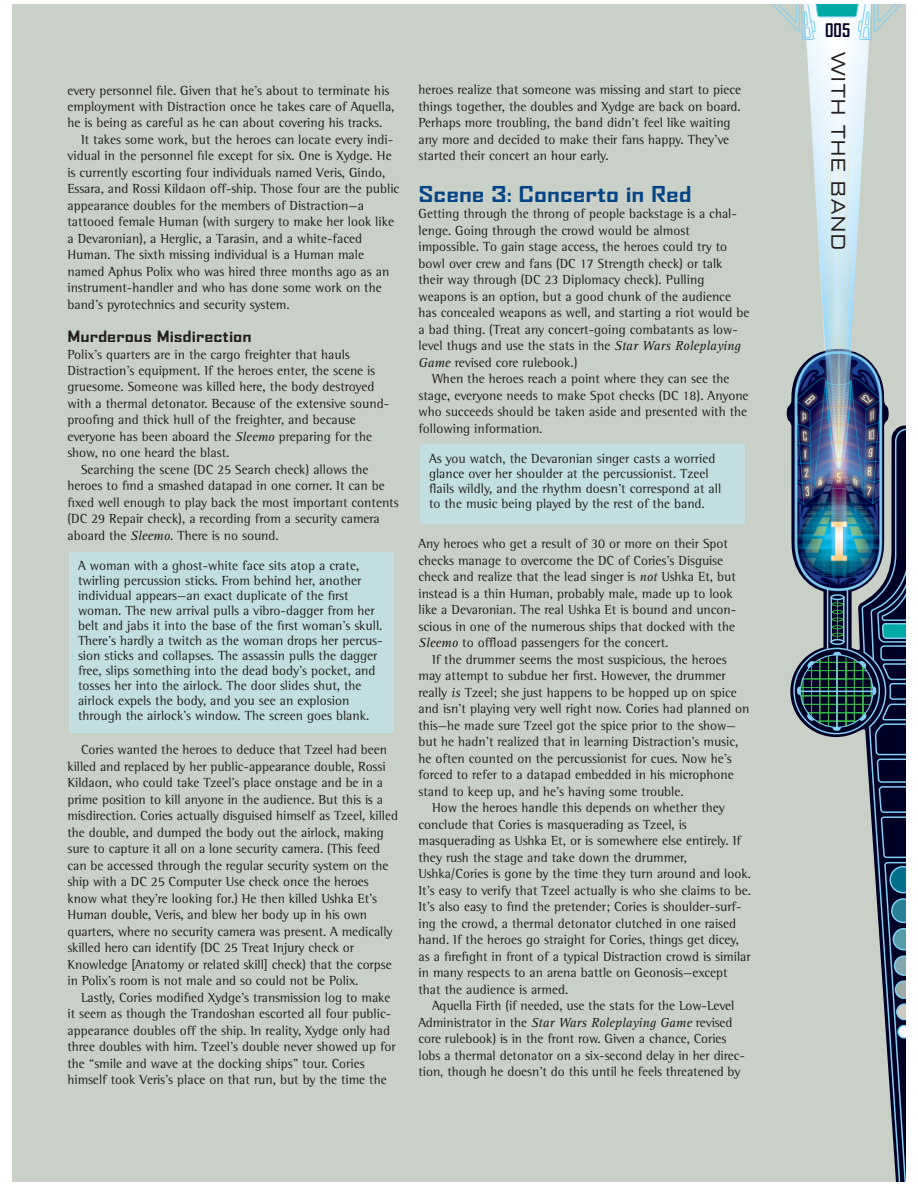
<style>
.page{position:relative;width:918px;height:1188px;background:#fff}
.page>*{position:absolute;margin:0;border:0;box-sizing:border-box;transform-origin:0 0}
.t1{font:700 expanded 21px "Agency FB";color:#034387}
.t2{font:expanded 18px "Agency FB";color:#231f1f}
.t3{font:700 18px "Agency FB";color:#000025}
.t4{font:700 expanded 15px "Agency FB";color:#231f1f}
.t5{font:13.5px/16.5px "Rotis Semi Serif";color:#231f1f}
.s1{font-family:"Rotis Serif";font-style:italic}
</style>
<div class="page">
<div style="left:12px;top:4px;width:894px;height:1178px;background:#c8d0c7"></div>
<img style="left:787px;top:40px;width:102px;height:517px">
<svg style="left:772px;top:4px;width:130px;height:36px"></svg>
<img style="left:793px;top:428px;width:113px;height:754px">
<div style="left:420px;top:444px;width:325px;height:79px;background:#c2dee0"></div>
<div style="left:69px;top:552px;width:325px;height:181px;background:#c2dee0"></div>
<p class="t5" style="left:68px;top:83px;width:323px">every personnel file. Given that he’s about to terminate his</p>
<p class="t5" style="left:68px;top:99px;width:329px">employment with Distraction once he takes care of Aquella,</p>
<p class="t5" style="left:68px;top:116px;width:316px">he is being as careful as he can about covering his tracks.</p>
<p class="t5" style="left:81px;top:132px;width:314px">It takes some work, but the heroes can locate every indi-</p>
<p class="t5" style="left:68px;top:149px;width:326px">vidual in the personnel file except for six. One is Xydge. He</p>
<p class="t5" style="left:68px;top:165px;width:319px">is currently escorting four individuals named Veris, Gindo,</p>
<p class="t5" style="left:68px;top:182px;width:333px">Essara, and Rossi Kildaon off-ship. Those four are the public</p>
<p class="t5" style="left:68px;top:198px;width:298px">appearance doubles for the members of Distraction—a</p>
<p class="t5" style="left:68px;top:215px;width:328px">tattooed female Human (with surgery to make her look like</p>
<p class="t5" style="left:68px;top:231px;width:296px">a Devaronian), a Herglic, a Tarasin, and a white-faced</p>
<p class="t5" style="left:68px;top:248px;width:298px">Human. The sixth missing individual is a Human male</p>
<p class="t5" style="left:68px;top:264px;width:323px">named Aphus Polix who was hired three months ago as an</p>
<p class="t5" style="left:68px;top:281px;width:316px">instrument-handler and who has done some work on the</p>
<p class="t5" style="left:68px;top:297px;width:224px">band’s pyrotechnics and security system.</p>
<p class="t4" style="left:68px;top:331px;width:186px">Murderous Misdirection</p>
<p class="t5" style="left:68px;top:347px;width:284px">Polix’s quarters are in the cargo freighter that hauls</p>
<p class="t5" style="left:68px;top:363px;width:309px">Distraction’s equipment. If the heroes enter, the scene is</p>
<p class="t5" style="left:68px;top:380px;width:308px">gruesome. Someone was killed here, the body destroyed</p>
<p class="t5" style="left:68px;top:396px;width:323px">with a thermal detonator. Because of the extensive sound-</p>
<p class="t5" style="left:68px;top:413px;width:290px">proofing and thick hull of the freighter, and because</p>
<p class="t5" style="left:68px;top:429px;width:306px">everyone has been aboard the <span class="s1">Sleemo</span> preparing for the</p>
<p class="t5" style="left:68px;top:446px;width:164px">show, no one heard the blast.</p>
<p class="t5" style="left:81px;top:462px;width:289px">Searching the scene (DC 25 Search check) allows the</p>
<p class="t5" style="left:68px;top:479px;width:319px">heroes to find a smashed datapad in one corner. It can be</p>
<p class="t5" style="left:68px;top:495px;width:333px">fixed well enough to play back the most important contents</p>
<p class="t5" style="left:68px;top:512px;width:314px">(DC 29 Repair check), a recording from a security camera</p>
<p class="t5" style="left:68px;top:528px;width:213px">aboard the <span class="s1">Sleemo</span>. There is no sound.</p>
<p class="t5" style="left:78px;top:559px;width:306px;line-height:15px">A woman with a ghost-white face sits atop a crate, twirling percussion sticks. From behind her, another individual appears—an exact duplicate of the first woman. The new arrival pulls a vibro-dagger from her belt and jabs it into the base of the first woman’s skull.<br>There’s hardly a twitch as the woman drops her percus&shy;sion sticks and collapses. The assassin pulls the dagger free, slips something into the dead body’s pocket, and tosses her into the airlock. The door slides shut, the airlock expels the body, and you see an explosion through the airlock’s window. The screen goes blank.</p>
<p class="t5" style="left:68px;top:743px;width:332px;text-indent:14px">Cories wanted the heroes to deduce that Tzeel had been killed and replaced by her public-appearance double, Rossi Kildaon, who could take Tzeel’s place onstage and be in a prime position to kill anyone in the audience. But this is a misdirection. Cories actually disguised himself as Tzeel, killed the double, and dumped the body out the airlock, making sure to capture it all on a lone security camera. (This feed can be accessed through the regular security system on the ship with a DC 25 Computer Use check once the heroes know what they’re looking for.) He then killed Ushka Et’s Human double, Veris, and blew her body up in his own quarters, where no security camera was present. A medically skilled hero can identify (DC 25 Treat Injury check or Knowledge [Anatomy or related skill] check) that the corpse in Polix’s room is not male and so could not be Polix.</p>
<p class="t5" style="left:68px;top:990px;width:330px;text-indent:14px">Lastly, Cories modified Xydge’s transmission log to make it seem as though the Trandoshan escorted all four public&shy;appearance doubles off the ship. In reality, Xydge only had three doubles with him. Tzeel’s double never showed up for the “smile and wave at the docking ships” tour. Cories himself took Veris’s place on that run, but by the time the</p>
<p class="t5" style="left:419px;top:83px;width:324px">heroes realize that someone was missing and start to piece things together, the doubles and Xydge are back on board.<br>Perhaps more troubling, the band didn’t feel like waiting any more and decided to make their fans happy. They’ve started their concert an hour early.</p>
<h1 class="t1" style="left:418px;top:186px;width:275px">Scene 3: Concerto in Red</h1>
<p class="t5" style="left:418px;top:207px;width:332px">Getting through the throng of people backstage is a chal&shy;lenge. Going through the crowd would be almost impossible. To gain stage access, the heroes could try to bowl over crew and fans (DC 17 Strength check) or talk their way through (DC 23 Diplomacy check). Pulling weapons is an option, but a good chunk of the audience has concealed weapons as well, and starting a riot would be a bad thing. (Treat any concert-going combatants as low&shy;level thugs and use the stats in the <span class="s1">Star Wars Roleplaying Game</span> revised core rulebook.)</p>
<p class="t5" style="left:418px;top:372px;width:332px;text-indent:14px">When the heroes reach a point where they can see the stage, everyone needs to make Spot checks (DC 18). Anyone who succeeds should be taken aside and presented with the following information.</p>
<p class="t5" style="left:429px;top:452px;width:294px;line-height:15px">As you watch, the Devaronian singer casts a worried glance over her shoulder at the percussionist. Tzeel flails wildly, and the rhythm doesn’t correspond at all to the music being played by the rest of the band.</p>
<p class="t5" style="left:418px;top:537px;width:319px">Any heroes who get a result of 30 or more on their Spot checks manage to overcome the DC of Cories’s Disguise check and realize that the lead singer is <span class="s1">not</span> Ushka Et, but instead is a thin Human, probably male, made up to look like a Devaronian. The real Ushka Et is bound and uncon&shy;scious in one of the numerous ships that docked with the <span class="s1">Sleemo</span> to offload passengers for the concert.</p>
<p class="t5" style="left:432px;top:652px;width:296px">If the drummer seems the most suspicious, the heroes</p>
<p class="t5" style="left:418px;top:669px;width:309px">may attempt to subdue her first. However, the drummer</p>
<p class="t5" style="left:418px;top:685px;width:320px">really <span class="s1">is</span> Tzeel; she just happens to be hopped up on spice</p>
<p class="t5" style="left:419px;top:702px;width:332px">and isn’t playing very well right now. Cories had planned on</p>
<p class="t5" style="left:419px;top:718px;width:319px">this—he made sure Tzeel got the spice prior to the show—</p>
<p class="t5" style="left:419px;top:735px;width:321px">but he hadn’t realized that in learning Distraction’s music,</p>
<p class="t5" style="left:419px;top:751px;width:315px">he often counted on the percussionist for cues. Now he’s</p>
<p class="t5" style="left:419px;top:768px;width:317px">forced to refer to a datapad embedded in his microphone</p>
<p class="t5" style="left:419px;top:784px;width:267px">stand to keep up, and he’s having some trouble.</p>
<p class="t5" style="left:432px;top:801px;width:294px">How the heroes handle this depends on whether they</p>
<p class="t5" style="left:419px;top:817px;width:270px">conclude that Cories is masquerading as Tzeel, is</p>
<p class="t5" style="left:419px;top:834px;width:324px">masquerading as Ushka Et, or is somewhere else entirely. If</p>
<p class="t5" style="left:419px;top:850px;width:270px">they rush the stage and take down the drummer,</p>
<p class="t5" style="left:419px;top:867px;width:334px">Ushka/Cories is gone by the time they turn around and look.</p>
<p class="t5" style="left:419px;top:883px;width:334px">It’s easy to verify that Tzeel actually is who she claims to be.</p>
<p class="t5" style="left:419px;top:900px;width:325px">It’s also easy to find the pretender; Cories is shoulder-surf-</p>
<p class="t5" style="left:419px;top:916px;width:319px">ing the crowd, a thermal detonator clutched in one raised</p>
<p class="t5" style="left:419px;top:933px;width:322px">hand. If the heroes go straight for Cories, things get dicey,</p>
<p class="t5" style="left:419px;top:949px;width:334px">as a firefight in front of a typical Distraction crowd is similar</p>
<p class="t5" style="left:419px;top:966px;width:311px">in many respects to an arena battle on Geonosis—except</p>
<p class="t5" style="left:419px;top:982px;width:151px">that the audience is armed.</p>
<p class="t5" style="left:432px;top:999px;width:304px">Aquella Firth (if needed, use the stats for the Low-Level</p>
<p class="t5" style="left:419px;top:1015px;width:316px">Administrator in the <span class="s1">Star Wars Roleplaying Game</span> revised</p>
<p class="t5" style="left:419px;top:1032px;width:309px">core rulebook) is in the front row. Given a chance, Cories</p>
<p class="t5" style="left:419px;top:1048px;width:328px">lobs a thermal detonator on a six-second delay in her direc-</p>
<p class="t5" style="left:419px;top:1065px;width:323px">tion, though he doesn’t do this until he feels threatened by</p>
<h2 class="t3" style="left:825px;top:24px;width:26px">005</h2>
<h2 class="t2" style="left:844px;top:51px;width:201px;rotate:90deg">WITH THE BAND</h2>
</div>
